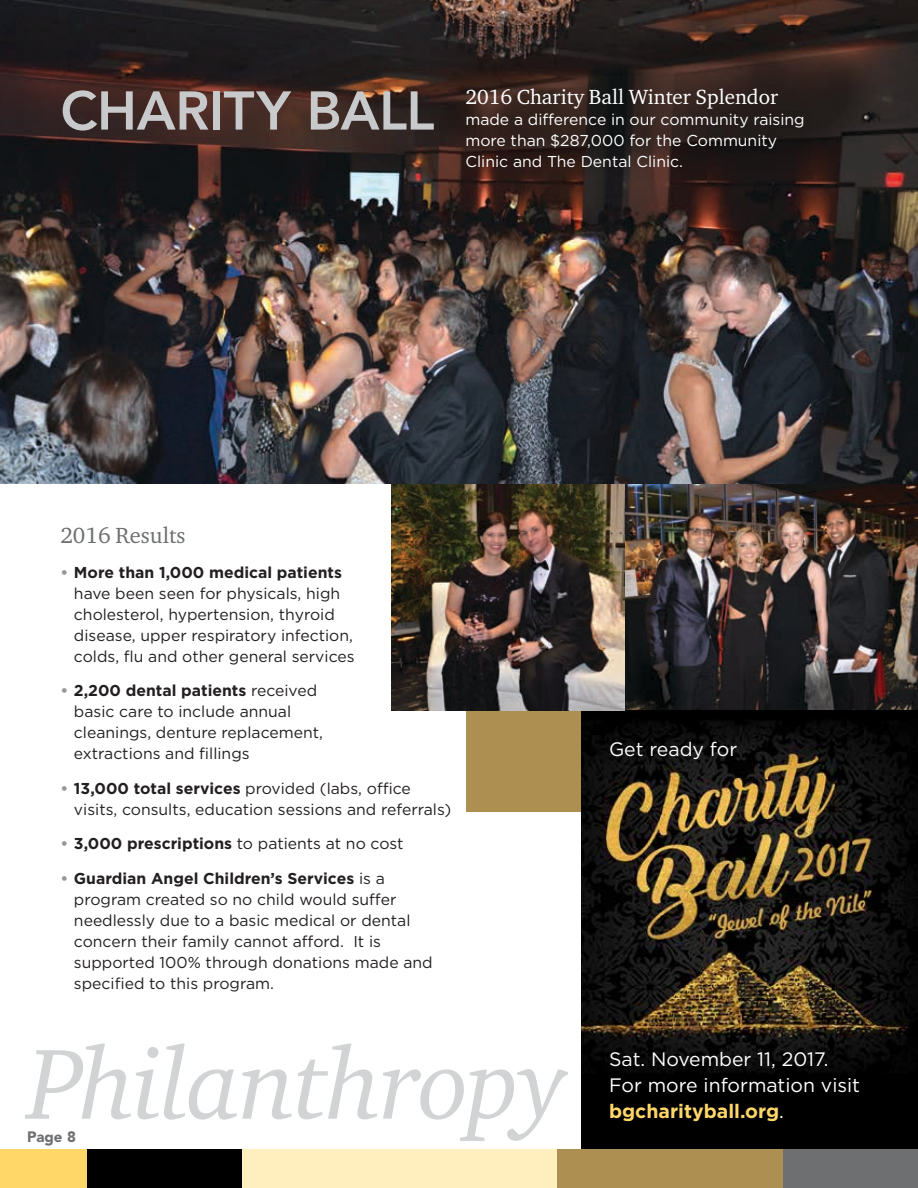
<style>
.page{position:relative;width:918px;height:1188px;background:#fff}
.page>*{position:absolute;margin:0;border:0;box-sizing:border-box;transform-origin:0 0}
.t1{font:italic 102px "Charter ITC Std";letter-spacing:-.02em;color:#d1d3d4}
.t2{font:800 54px "Avenir";letter-spacing:-.005em;color:#c7c9cb}
.t3{font:22.5px "Charter ITC Std";color:#6d6f71}
.t4{font:21px "Charter ITC Std";color:#fff}
.t5{font:19.5px/26px "Gotham";color:#fff}
.t6{font:15.75px/21px "Gotham";color:#231f20}
.t7{font:15.75px/21px "Gotham";color:#fff}
.t8{font:700 15.75px "Gotham";color:#231f20}
.t9{font:900 15px "Avenir";color:#6d6f71}
.s1{font-weight:700;color:#949698}
.s2{font-weight:700}
.s3{color:#949698}
.s4{font-weight:400}
.s5{font-weight:700;color:#ffd769}
</style>
<div class="page">
<div style="left:467px;top:711px;width:124px;height:101px;background:#ae8f52"></div>
<img style="left:624px;top:484px;width:294px;height:227px">
<img style="left:581px;top:711px;width:337px;height:438px">
<img style="left:392px;top:484px;width:232px;height:227px">
<img style="left:0;top:0;width:918px;height:484px">
<div style="left:60px;top:1150px;width:210px;height:38px;background:#000"></div>
<div style="left:309px;top:1150px;width:609px;height:38px;background:#6d6f71"></div>
<div style="left:0;top:1150px;width:86px;height:38px;background:#ffd769"></div>
<div style="left:242px;top:1150px;width:333px;height:38px;background:#ffefbe"></div>
<div style="left:557px;top:1150px;width:226px;height:38px;background:#ae8f52"></div>
<h2 class="t2" style="left:60px;top:79px;width:376px">CHARITY BALL</h2>
<h3 class="t4" style="left:465px;top:84px;width:314px">2016 Charity Ball Winter Splendor</h3>
<p class="t7" style="left:465px;top:109px;width:341px">made a difference in our community raising more than $287,000 for the Community<br>Clinic and The Dental Clinic.</p>
<h3 class="t3" style="left:60px;top:521px;width:127px">2016 Results</h3>
<p class="t6" style="left:74px;top:561px;width:282px;text-indent:-13px"><span class="s1">•</span> <span class="s2">More than 1,000 medical patients </span>have been seen for physicals, high cholesterol, hypertension, thyroid disease, upper respiratory infection, colds, flu and other general services</p>
<p class="t6" style="left:74px;top:680px;width:250px;text-indent:-13px"><span class="s1">•</span> <span class="s2">2,200 dental patients</span> received basic care to include annual cleanings, denture replacement, extractions and fillings</p>
<p class="t6" style="left:74px;top:777px;width:379px;text-indent:-13px"><span class="s1">•</span> <span class="s2">13,000 total services</span> provided (labs, office visits, consults, education sessions and referrals)</p>
<p class="t8" style="left:60px;top:833px;width:345px"><span class="s3">•</span> 3,000 prescriptions <span class="s4">to patients at no cost</span></p>
<p class="t6" style="left:74px;top:867px;width:360px;text-indent:-13px"><span class="s1">•</span> <span class="s2">Guardian Angel Children’s Services</span> is a program created so no child would suffer needlessly due to a basic medical or dental concern their family cannot afford. It is supported 100% through donations made and specified to this program.</p>
<p class="t5" style="left:609px;top:736px;width:130px">Get ready for</p>
<h1 class="t1" style="left:28px;top:1021px;width:541px">Philanthropy</h1>
<p class="t9" style="left:27px;top:1127px;width:50px">Page 8</p>
<p class="t5" style="left:609px;top:1046px;width:253px">Sat. November 11, 2017.<br>For more information visit <span class="s5">bgcharityball.org</span>.</p>
</div>
